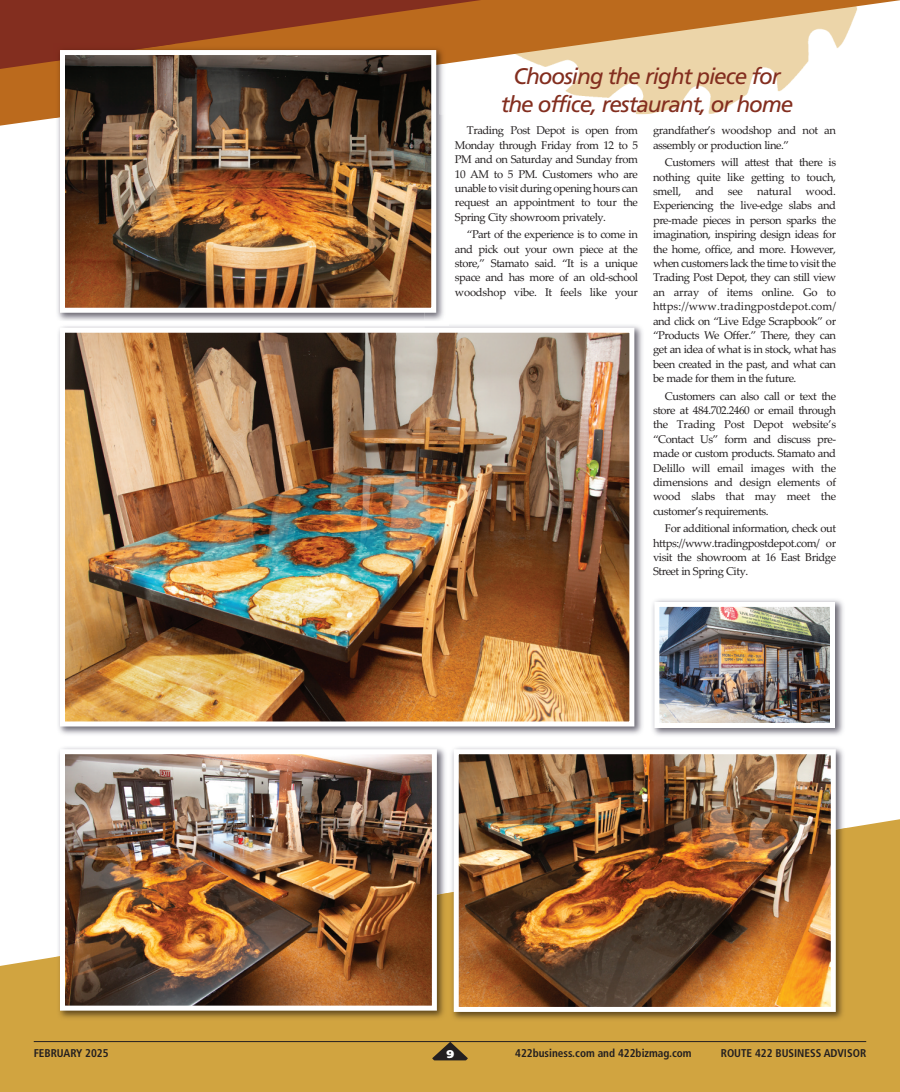
<style>
.page{position:relative;width:900px;height:1092px;background:#fff}
.page>*{position:absolute;margin:0;border:0;box-sizing:border-box;transform-origin:0 0}
.t1{font:italic 22.5px/27.5px "Frutiger";letter-spacing:-.045em;color:#832e1f;text-align:center}
.t2{font:11.25px/14.4px "Palatino Linotype";letter-spacing:-.04em;color:#231f20;text-align:justify}
.t3{font:700 condensed 11.25px "Frutiger";color:#231f20}
.t4{font:900 11.25px "Frutiger";color:#fff}
</style>
<div class="page">
<svg style="left:0;top:819px;width:900px;height:272px;background:#d5ac52"></svg>
<svg style="left:0;top:0;width:900px;height:126px"></svg>
<hr style="left:34px;top:1041px;width:832px;height:1px;background:#231f20">
<svg style="left:432px;top:1041px;width:36px;height:19px"></svg>
<img style="left:652px;top:599px;width:192px;height:137px">
<img style="left:660px;top:607px;width:169px;height:115px">
<div style="left:654px;top:601px;width:181px;height:127px;border:5px solid #fff"></div>
<img style="left:54px;top:118px;width:371px;height:617px">
<img style="left:425px;top:325px;width:218px;height:410px">
<img style="left:66px;top:334px;width:562px;height:386px">
<div style="left:60px;top:328px;width:574px;height:398px;border:5px solid #fff"></div>
<img style="left:425px;top:118px;width:14px;height:203px">
<img style="left:439px;top:118px;width:10px;height:201px">
<img style="left:54px;top:44px;width:395px;height:74px">
<img style="left:54px;top:44px;width:121px;height:17px">
<img style="left:54px;top:321px;width:371px;height:4px">
<img style="left:66px;top:56px;width:364px;height:251px">
<div style="left:60px;top:50px;width:376px;height:263px;border:5px solid #fff"></div>
<img style="left:449px;top:747px;width:399px;height:80px">
<img style="left:448px;top:827px;width:400px;height:197px">
<img style="left:460px;top:755px;width:370px;height:250px">
<div style="left:454px;top:749px;width:382px;height:262px;border:5px solid #fff"></div>
<img style="left:54px;top:747px;width:395px;height:145px">
<img style="left:54px;top:892px;width:395px;height:131px">
<img style="left:66px;top:755px;width:365px;height:249px">
<div style="left:60px;top:749px;width:377px;height:261px;border:5px solid #fff"></div>
<h1 class="t1" style="left:501px;top:65px;width:294px">Choosing the right piece for the office, restaurant, or home</h1>
<p class="t2" style="left:455px;top:123px;width:185px;text-indent:12px">Trading Post Depot is open from Monday through Friday from 12 to 5<br>PM and on Saturday and Sunday from 10 AM to 5 PM. Customers who are unable to visit during opening hours can request an appointment to tour the Spring City showroom privately.</p>
<p class="t2" style="left:455px;top:227px;width:185px;text-indent:12px">“Part of the experience is to come in and pick out your own piece at the store,” Stamato said. “It is a unique space and has more of an old-school woodshop vibe. It feels like your</p>
<p class="t2" style="left:653px;top:123px;width:185px">grandfather’s woodshop and not an assembly or production line.”</p>
<p class="t2" style="left:653px;top:155px;width:185px;text-indent:12px">Customers will attest that there is nothing quite like getting to touch, smell, and see natural wood.<br>Experiencing the live-edge slabs and pre-made pieces in person sparks the imagination, inspiring design ideas for the home, office, and more. However, when customers lack the time to visit the Trading Post Depot, they can still view an array of items online. Go to https://www.tradingpostdepot.com/ and click on “Live Edge Scrapbook” or “Products We Offer.” There, they can get an idea of what is in stock, what has been created in the past, and what can be made for them in the future.</p>
<p class="t2" style="left:653px;top:388px;width:185px;text-indent:12px">Customers can also call or text the store at 484.702.2460 or email through the Trading Post Depot website’s “Contact Us” form and discuss pre&shy;made or custom products. Stamato and Delillo will email images with the dimensions and design elements of wood slabs that may meet the customer’s requirements.</p>
<p class="t2" style="left:653px;top:521px;width:185px;text-indent:12px">For additional information, check out https://www.tradingpostdepot.com/ or visit the showroom at 16 East Bridge Street in Spring City.</p>
<p class="t3" style="left:34px;top:1048px;width:76px">FEBRUARY 2025</p>
<p class="t4" style="left:446px;top:1049px;width:9px">9</p>
<p class="t3" style="left:515px;top:1048px;width:178px">422business.com and 422bizmag.com</p>
<p class="t3" style="left:721px;top:1048px;width:147px">ROUTE 422 BUSINESS ADVISOR</p>
</div>
